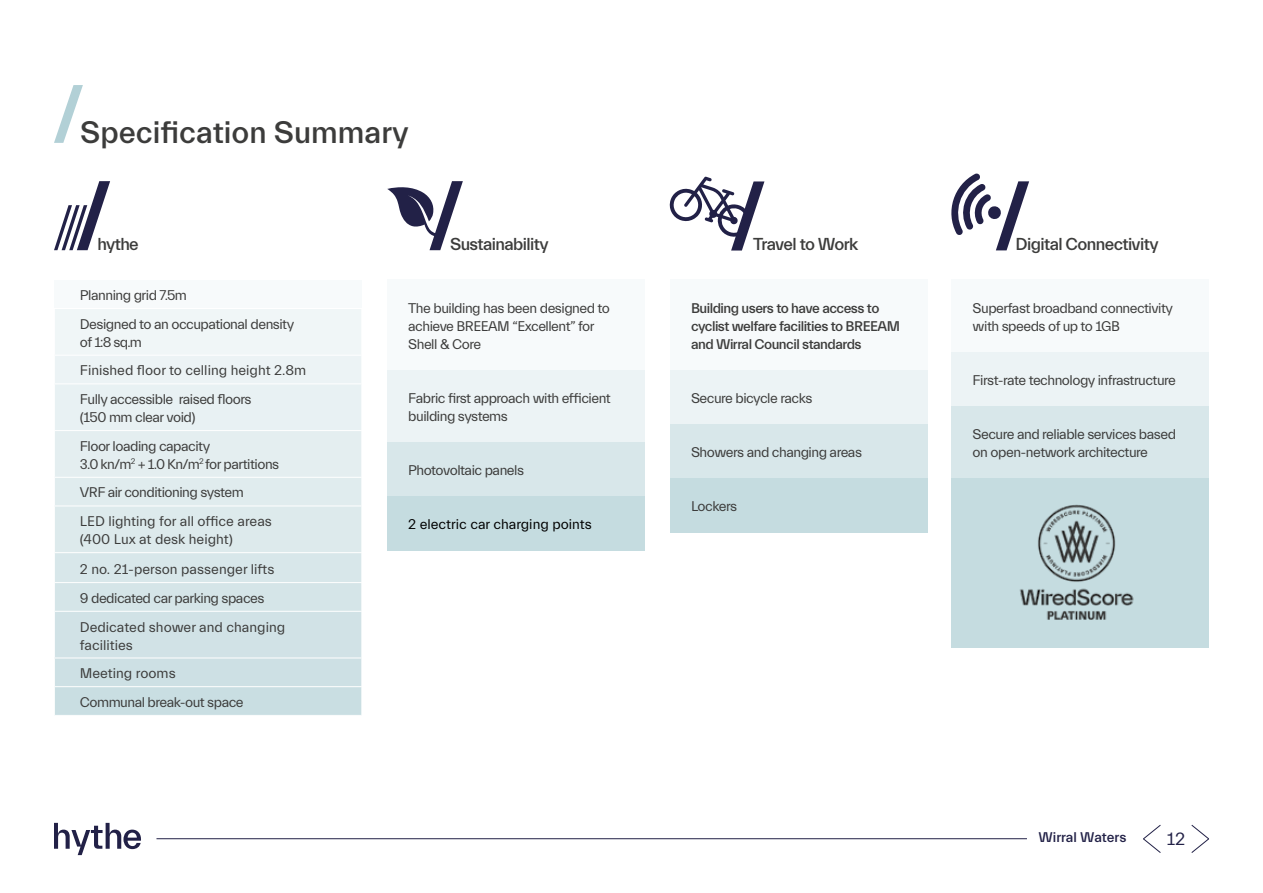
<style>
.page{position:relative;width:1263px;height:893px;background:#fff}
.page>*{position:absolute;margin:0;border:0;box-sizing:border-box;transform-origin:0 0}
.t1{font:500 31.5px "Everett";color:#3c3c3b}
.t2{font:18px "Everett";color:#222147}
.t3{font:500 17.55px "Everett";letter-spacing:-.035em;color:#3c3c3b}
.t4{font:14.25px/28.7px "Everett";letter-spacing:-.035em;color:#3c3c3b}
.t5{font:14.25px/29.1px "Everett";color:#3c3c3b}
.t6{font:500 14.25px/18px "Everett";letter-spacing:-.035em;color:#3c3c3b}
.t7{font:14.25px/28.7px "Everett";letter-spacing:-.015em;color:#3c3c3b}
.t8{font:14.25px "Everett";color:#000}
.t9{font:500 14.25px "Everett";letter-spacing:-.005em;color:#222147}
</style>
<div class="page">
<div style="left:387px;top:280px;width:258px;height:90px;background:#f7fafb"></div>
<div style="left:387px;top:370px;width:258px;height:72px;background:#ecf3f5"></div>
<div style="left:387px;top:442px;width:258px;height:54px;background:#d8e7ea"></div>
<div style="left:387px;top:496px;width:258px;height:55px;background:#c5dce0"></div>
<div style="left:670px;top:280px;width:257px;height:90px;background:#f7fafb"></div>
<div style="left:670px;top:370px;width:257px;height:54px;background:#ecf3f5"></div>
<div style="left:670px;top:424px;width:257px;height:54px;background:#d8e7ea"></div>
<div style="left:670px;top:478px;width:257px;height:55px;background:#c5dce0"></div>
<svg style="left:54px;top:85px;width:29px;height:58px"></svg>
<svg style="left:54px;top:823px;width:87px;height:32px"></svg>
<hr style="left:156px;top:838px;width:871px;height:1px;background:#222147">
<svg style="left:1191px;top:824px;width:18px;height:29px"></svg>
<svg style="left:1143px;top:824px;width:18px;height:29px"></svg>
<div style="left:54px;top:280px;width:308px;height:28px;background:#f7fafb"></div>
<div style="left:54px;top:308px;width:308px;height:47px;background:#f0f6f7"></div>
<div style="left:54px;top:355px;width:308px;height:29px;background:#ecf3f5"></div>
<div style="left:54px;top:384px;width:308px;height:47px;background:#e8f1f3"></div>
<div style="left:54px;top:431px;width:308px;height:46px;background:#e4eef0"></div>
<div style="left:54px;top:477px;width:308px;height:29px;background:#e0ecee"></div>
<div style="left:54px;top:506px;width:308px;height:47px;background:#ddeaec"></div>
<div style="left:54px;top:553px;width:308px;height:30px;background:#d8e7ea"></div>
<div style="left:54px;top:583px;width:308px;height:28px;background:#d5e5e8"></div>
<div style="left:54px;top:611px;width:308px;height:47px;background:#d1e2e6"></div>
<div style="left:54px;top:658px;width:308px;height:29px;background:#cde0e4"></div>
<div style="left:54px;top:687px;width:308px;height:28px;background:#c9dee2"></div>
<hr style="left:54px;top:308px;width:308px;height:1px;background:#fff">
<hr style="left:54px;top:309px;width:1px;height:46px;background:#fff">
<hr style="left:361px;top:309px;width:1px;height:46px;background:#fff">
<hr style="left:54px;top:355px;width:308px;height:1px;background:#fff">
<svg style="left:54px;top:356px;width:1px;height:27px"></svg>
<svg style="left:361px;top:356px;width:1px;height:27px"></svg>
<hr style="left:54px;top:383px;width:308px;height:1px;background:#fff">
<hr style="left:54px;top:384px;width:1px;height:46px;background:#fff">
<hr style="left:361px;top:384px;width:1px;height:46px;background:#fff">
<hr style="left:54px;top:430px;width:308px;height:1px;background:#fff">
<hr style="left:54px;top:431px;width:1px;height:46px;background:#fff">
<hr style="left:361px;top:431px;width:1px;height:46px;background:#fff">
<hr style="left:54px;top:477px;width:308px;height:1px;background:#fff">
<svg style="left:54px;top:478px;width:1px;height:28px"></svg>
<svg style="left:361px;top:478px;width:1px;height:28px"></svg>
<hr style="left:54px;top:506px;width:308px;height:1px;background:#fff">
<hr style="left:54px;top:506px;width:1px;height:46px;background:#fff">
<hr style="left:361px;top:506px;width:1px;height:46px;background:#fff">
<hr style="left:54px;top:552px;width:308px;height:1px;background:#fff">
<hr style="left:54px;top:582px;width:308px;height:1px;background:#fff">
<svg style="left:54px;top:553px;width:1px;height:58px"></svg>
<svg style="left:361px;top:553px;width:1px;height:58px"></svg>
<hr style="left:54px;top:611px;width:308px;height:1px;background:#fff">
<hr style="left:54px;top:612px;width:1px;height:46px;background:#fff">
<hr style="left:361px;top:612px;width:1px;height:46px;background:#fff">
<hr style="left:54px;top:658px;width:308px;height:1px;background:#fff">
<hr style="left:54px;top:686px;width:308px;height:1px;background:#fff">
<svg style="left:54px;top:658px;width:1px;height:57px"></svg>
<svg style="left:361px;top:658px;width:1px;height:57px"></svg>
<svg style="left:54px;top:181px;width:56px;height:69px"></svg>
<svg style="left:387px;top:181px;width:76px;height:69px"></svg>
<svg style="left:669px;top:177px;width:95px;height:74px"></svg>
<svg style="left:951px;top:173px;width:78px;height:77px"></svg>
<div style="left:951px;top:280px;width:258px;height:72px;background:#f7fafb"></div>
<div style="left:951px;top:352px;width:258px;height:54px;background:#ecf3f5"></div>
<div style="left:951px;top:406px;width:258px;height:72px;background:#d8e7ea"></div>
<div style="left:951px;top:478px;width:258px;height:170px;background:#c5dce0"></div>
<img style="left:1019px;top:504px;width:115px;height:116px">
<h1 class="t1" style="left:80px;top:115px;width:330px">Specification Summary</h1>
<p class="t3" style="left:97px;top:235px;width:43px">hythe</p>
<p class="t3" style="left:450px;top:235px;width:100px">Sustainability</p>
<p class="t3" style="left:753px;top:235px;width:107px">Travel to Work</p>
<p class="t3" style="left:1015px;top:235px;width:144px">Digital Connectivity</p>
<p class="t4" style="left:80px;top:281px;width:216px">Planning grid 7.5m<br>Designed to an occupational density</p>
<p class="t4" style="left:80px;top:328px;width:228px">of 1:8 sq.m<br>Finished floor to celling height 2.8m<br>Fully accessible raised floors</p>
<p class="t4" style="left:80px;top:403px;width:132px">(150 mm clear void)<br>Floor loading capacity</p>
<p class="t4" style="left:80px;top:450px;width:201px">3.0 kn/m<sup>2</sup> + 1.0 Kn/m<sup>2</sup> for partitions<br>VRF air conditioning system<br>LED lighting for all office areas</p>
<p class="t5" style="left:80px;top:525px;width:207px">(400 Lux at desk height)<br>2 no. 21-person passenger lifts<br>9 dedicated car parking spaces<br>Dedicated shower and changing</p>
<p class="t7" style="left:80px;top:631px;width:165px">facilities<br>Meeting rooms<br>Communal break-out space</p>
<p class="t4" style="left:408px;top:299px;width:203px;line-height:18px">The building has been designed to achieve BREEAM “Excellent” for<br>Shell &amp; Core</p>
<p class="t4" style="left:408px;top:389px;width:204px;line-height:18px">Fabric first approach with efficient building systems</p>
<p class="t4" style="left:408px;top:456px;width:117px">Photovoltaic panels</p>
<p class="t8" style="left:408px;top:517px;width:185px">2 electric car charging points</p>
<p class="t6" style="left:691px;top:299px;width:211px">Building users to have access to cyclist welfare facilities to BREEAM and Wirral Council standards</p>
<p class="t4" style="left:691px;top:384px;width:123px">Secure bicycle racks</p>
<p class="t4" style="left:691px;top:438px;width:173px">Showers and changing areas</p>
<p class="t4" style="left:691px;top:492px;width:48px">Lockers</p>
<p class="t4" style="left:973px;top:299px;width:202px;line-height:18px">Superfast broadband connectivity with speeds of up to 1GB</p>
<p class="t4" style="left:973px;top:366px;width:205px">First-rate technology infrastructure</p>
<p class="t4" style="left:973px;top:426px;width:205px;line-height:18px">Secure and reliable services based on open-network architecture</p>
<p class="t9" style="left:1038px;top:830px;width:90px">Wirral Waters</p>
<p class="t2" style="left:1167px;top:829px;width:20px">12</p>
</div>
